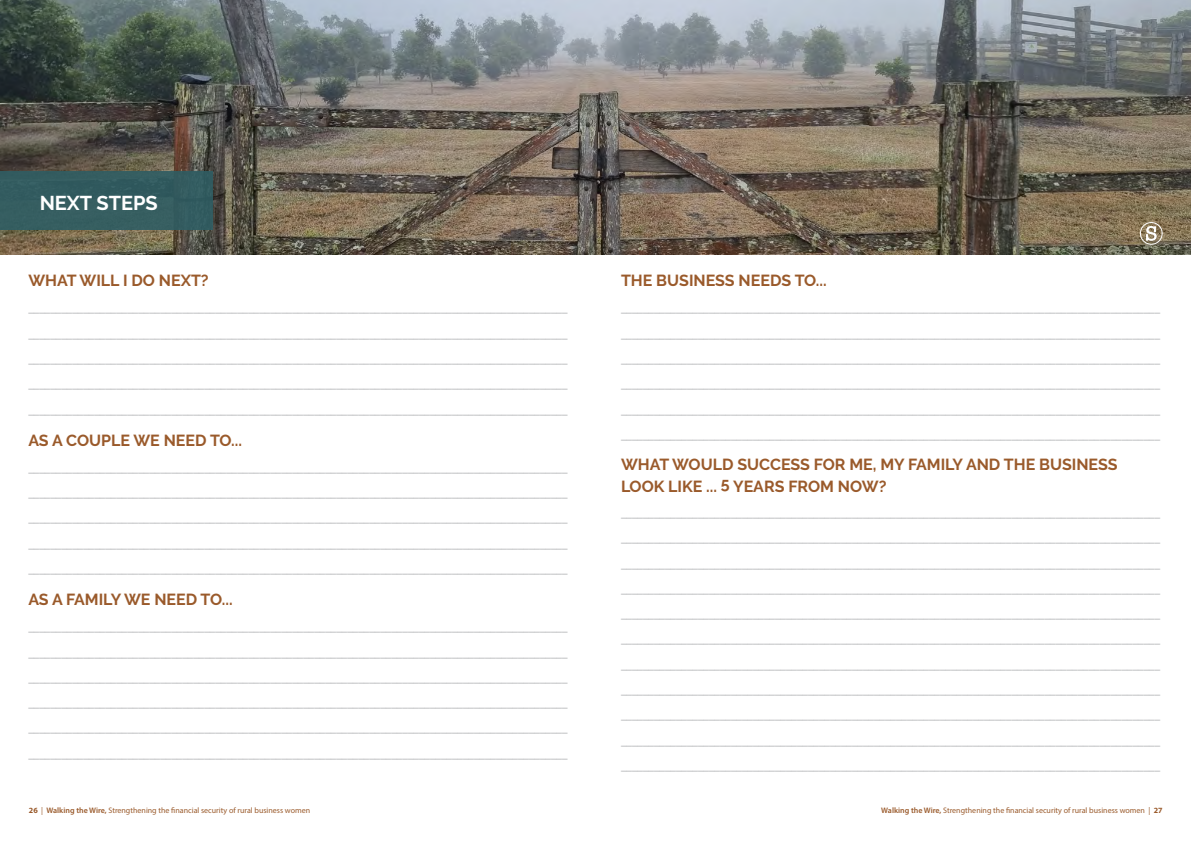
<style>
.page{position:relative;width:1191px;height:842px;background:#fff}
.page>*{position:absolute;margin:0;border:0;box-sizing:border-box;transform-origin:0 0}
.Heading_1{font:700 20px "Raleway";color:#fff}
.Heading_1-2{font:700 16px "Raleway";color:#9a5a2b}
.Paragraph_1{font:700 16px "Raleway";color:#9a5a2b}
.Paragraph_1-2{font:11px "Myriad Pro";color:#939598}
.t1{font:8px "Myriad Pro";color:#9a5a2b}
.s1{font-weight:700}
.s2{font-weight:600}
</style>
<div class="page">
<img style="left:0;top:0;width:1191px;height:255px">
<div style="left:0;top:171px;width:213px;height:59px;background:#2f5d63"></div>
<div style="left:1140px;top:222px;width:22px;height:23px;border:1px solid #fff;border-radius:50%"></div>
<svg style="left:1145px;top:225px;width:17px;height:16px"></svg>
<p class="Heading_1" style="left:40px;top:191px;width:120px">NEXT STEPS</p>
<p class="Heading_1-2" style="left:28px;top:272px;width:182px">WHAT WILL I DO NEXT?</p>
<p class="Paragraph_1-2" style="left:28px;top:302px;width:540px">__________________________________________________________________________________________________</p>
<p class="Paragraph_1-2" style="left:28px;top:327px;width:540px">__________________________________________________________________________________________________</p>
<p class="Paragraph_1-2" style="left:28px;top:353px;width:540px">__________________________________________________________________________________________________</p>
<p class="Paragraph_1-2" style="left:28px;top:378px;width:540px">__________________________________________________________________________________________________</p>
<p class="Paragraph_1-2" style="left:28px;top:403px;width:540px">__________________________________________________________________________________________________</p>
<p class="Heading_1-2" style="left:28px;top:431px;width:215px">AS A COUPLE WE NEED TO...</p>
<p class="Paragraph_1-2" style="left:28px;top:461px;width:540px">__________________________________________________________________________________________________</p>
<p class="Paragraph_1-2" style="left:28px;top:487px;width:540px">__________________________________________________________________________________________________</p>
<p class="Paragraph_1-2" style="left:28px;top:512px;width:540px">__________________________________________________________________________________________________</p>
<p class="Paragraph_1-2" style="left:28px;top:537px;width:540px">__________________________________________________________________________________________________</p>
<p class="Paragraph_1-2" style="left:28px;top:562px;width:540px">__________________________________________________________________________________________________</p>
<p class="Heading_1-2" style="left:28px;top:591px;width:206px">AS A FAMILY WE NEED TO...</p>
<p class="Paragraph_1-2" style="left:28px;top:621px;width:540px">__________________________________________________________________________________________________</p>
<p class="Paragraph_1-2" style="left:28px;top:646px;width:540px">__________________________________________________________________________________________________</p>
<p class="Paragraph_1-2" style="left:28px;top:671px;width:540px">__________________________________________________________________________________________________</p>
<p class="Paragraph_1-2" style="left:28px;top:697px;width:540px">__________________________________________________________________________________________________</p>
<p class="Paragraph_1-2" style="left:28px;top:722px;width:540px">__________________________________________________________________________________________________</p>
<p class="Paragraph_1-2" style="left:28px;top:747px;width:540px">__________________________________________________________________________________________________</p>
<p class="Heading_1-2" style="left:621px;top:272px;width:207px">THE BUSINESS NEEDS TO...</p>
<p class="Paragraph_1-2" style="left:621px;top:302px;width:540px">__________________________________________________________________________________________________</p>
<p class="Paragraph_1-2" style="left:621px;top:327px;width:540px">__________________________________________________________________________________________________</p>
<p class="Paragraph_1-2" style="left:621px;top:353px;width:540px">__________________________________________________________________________________________________</p>
<p class="Paragraph_1-2" style="left:621px;top:378px;width:540px">__________________________________________________________________________________________________</p>
<p class="Paragraph_1-2" style="left:621px;top:403px;width:540px">__________________________________________________________________________________________________</p>
<p class="Paragraph_1-2" style="left:621px;top:428px;width:540px">__________________________________________________________________________________________________</p>
<p class="Paragraph_1" style="left:621px;top:455px;width:498px">WHAT WOULD SUCCESS FOR ME, MY FAMILY AND THE BUSINESS</p>
<p class="Paragraph_1" style="left:621px;top:477px;width:267px">LOOK LIKE ... 5 YEARS FROM NOW?</p>
<p class="Paragraph_1-2" style="left:621px;top:506px;width:540px">__________________________________________________________________________________________________</p>
<p class="Paragraph_1-2" style="left:621px;top:532px;width:540px">__________________________________________________________________________________________________</p>
<p class="Paragraph_1-2" style="left:621px;top:557px;width:540px">__________________________________________________________________________________________________</p>
<p class="Paragraph_1-2" style="left:621px;top:582px;width:540px">__________________________________________________________________________________________________</p>
<p class="Paragraph_1-2" style="left:621px;top:608px;width:540px">__________________________________________________________________________________________________</p>
<p class="Paragraph_1-2" style="left:621px;top:633px;width:540px">__________________________________________________________________________________________________</p>
<p class="Paragraph_1-2" style="left:621px;top:658px;width:540px">__________________________________________________________________________________________________</p>
<p class="Paragraph_1-2" style="left:621px;top:683px;width:540px">__________________________________________________________________________________________________</p>
<p class="Paragraph_1-2" style="left:621px;top:709px;width:540px">__________________________________________________________________________________________________</p>
<p class="Paragraph_1-2" style="left:621px;top:734px;width:540px">__________________________________________________________________________________________________</p>
<p class="Paragraph_1-2" style="left:621px;top:759px;width:540px">__________________________________________________________________________________________________</p>
<p class="t1" style="left:29px;top:805px;width:283px"><span class="s1">26</span> | <span class="s2">Walking the Wire,</span> Strengthening the financial security of rural business women</p>
<p class="t1" style="left:881px;top:805px;width:283px"><span class="s2">Walking the Wire,</span> Strengthening the financial security of rural business women | <span class="s1">27</span></p>
</div>
